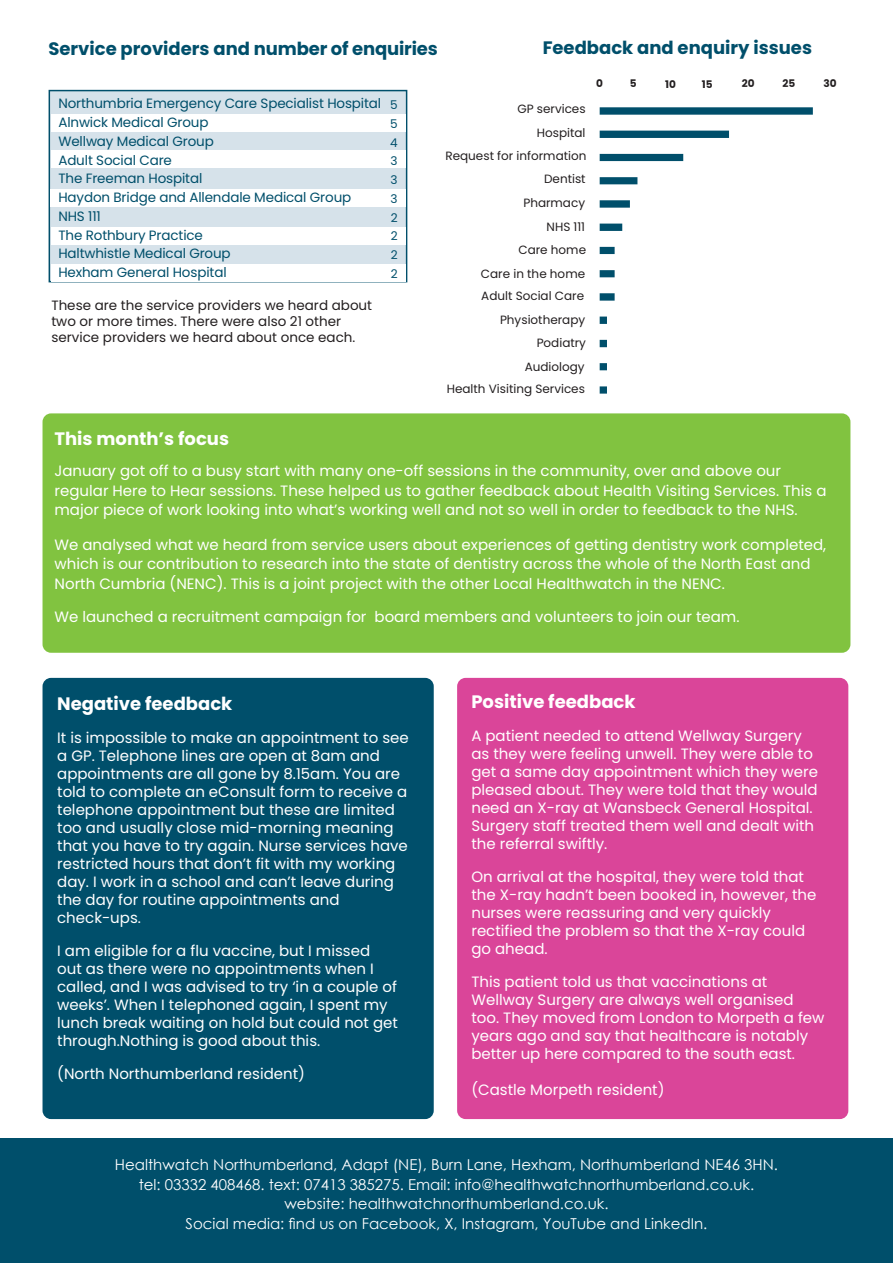
<style>
.page{position:relative;width:893px;height:1263px;background:#fff}
.page>*{position:absolute;margin:0;border:0;box-sizing:border-box;transform-origin:0 0}
.t1{font:700 18px "Poppins";color:#004f6b}
.t2{font:700 18px "Poppins";color:#fff}
.t3{font:15px/18px "Poppins";color:#fff}
.t4{font:15px "Century Gothic";color:#fff}
.t5{font:13.5px "Poppins";letter-spacing:-.01em;color:#004f6b}
.t6{font:13.5px/16.2px "Poppins";color:#231f20}
.t7{font:12px "Poppins";color:#231f20}
.t8{font:12px "Poppins";color:#004f6b}
.t9{font:700 10.5px "Poppins";color:#231f20}
</style>
<div class="page">
<div style="left:0;top:1139px;width:893px;height:124px;background:#004f6b"></div>
<div style="left:49px;top:90px;width:358px;height:192px;background:#d6e2ea;border:2px solid #004f6b"></div>
<div style="left:43px;top:413px;width:807px;height:240px;background:#81c340;border-radius:9px"></div>
<div style="left:51px;top:114px;width:355px;height:18px;background:#fff"></div>
<div style="left:51px;top:151px;width:355px;height:17px;background:#fff"></div>
<div style="left:50px;top:190px;width:356px;height:17px;background:#fff"></div>
<div style="left:43px;top:678px;width:391px;height:441px;background:#004f6b;border-radius:9px"></div>
<div style="left:457px;top:678px;width:391px;height:441px;background:#da4599;border-radius:9px"></div>
<div style="left:52px;top:227px;width:354px;height:17px;background:#fff"></div>
<div style="left:51px;top:264px;width:355px;height:17px;background:#fff"></div>
<svg style="left:600px;top:107px;width:213px;height:287px"></svg>
<div style="left:611px;top:316px;width:9px;height:81px;background:#fff"></div>
<div style="left:732px;top:127px;width:10px;height:14px;background:#fff"></div>
<div style="left:686px;top:150px;width:10px;height:14px;background:#fff"></div>
<div style="left:641px;top:175px;width:10px;height:14px;background:#fff"></div>
<div style="left:633px;top:195px;width:10px;height:14px;background:#fff"></div>
<div style="left:626px;top:219px;width:9px;height:14px;background:#fff"></div>
<div style="left:618px;top:245px;width:9px;height:59px;background:#fff"></div>
<p class="t1" style="left:48px;top:38px;width:391px">Service providers and number of enquiries</p>
<p class="t5" style="left:58px;top:96px;width:324px">Northumbria Emergency Care Specialist Hospital</p>
<p class="t5" style="left:58px;top:114px;width:152px">Alnwick Medical Group</p>
<p class="t5" style="left:58px;top:133px;width:157px">Wellway Medical Group</p>
<p class="t5" style="left:58px;top:152px;width:115px">Adult Social Care</p>
<p class="t5" style="left:58px;top:171px;width:146px">The Freeman Hospital</p>
<p class="t5" style="left:58px;top:189px;width:294px">Haydon Bridge and Allendale Medical Group</p>
<p class="t5" style="left:58px;top:208px;width:44px">NHS 111</p>
<p class="t5" style="left:58px;top:227px;width:146px">The Rothbury Practice</p>
<p class="t5" style="left:58px;top:246px;width:174px">Haltwhistle Medical Group</p>
<p class="t5" style="left:58px;top:264px;width:170px">Hexham General Hospital</p>
<p class="t6" style="left:51px;top:297px;width:322px">These are the service providers we heard about two or more times. There were also 21 other</p>
<p class="t6" style="left:51px;top:329px;width:306px">service providers we heard about once each.</p>
<p class="t8" style="left:390px;top:98px;width:9px">5</p>
<p class="t8" style="left:390px;top:117px;width:9px">5</p>
<p class="t8" style="left:390px;top:135px;width:9px">4</p>
<p class="t8" style="left:391px;top:154px;width:9px">3</p>
<p class="t8" style="left:391px;top:173px;width:9px">3</p>
<p class="t8" style="left:391px;top:192px;width:9px">3</p>
<p class="t8" style="left:391px;top:210px;width:8px">2</p>
<p class="t8" style="left:391px;top:229px;width:8px">2</p>
<p class="t8" style="left:391px;top:248px;width:8px">2</p>
<p class="t8" style="left:391px;top:267px;width:8px">2</p>
<p class="t1" style="left:543px;top:38px;width:271px">Feedback and enquiry issues</p>
<p class="t7" style="left:517px;top:102px;width:70px">GP services</p>
<p class="t7" style="left:537px;top:126px;width:50px">Hospital</p>
<p class="t7" style="left:445px;top:149px;width:142px">Request for information</p>
<p class="t7" style="left:544px;top:172px;width:43px">Dentist</p>
<p class="t7" style="left:523px;top:196px;width:63px">Pharmacy</p>
<p class="t7" style="left:547px;top:219px;width:40px">NHS 111</p>
<p class="t7" style="left:518px;top:243px;width:69px">Care home</p>
<p class="t7" style="left:481px;top:267px;width:106px">Care in the home</p>
<p class="t7" style="left:481px;top:289px;width:104px">Adult Social Care</p>
<p class="t7" style="left:500px;top:312px;width:87px">Physiotherapy</p>
<p class="t7" style="left:537px;top:336px;width:51px">Podiatry</p>
<p class="t7" style="left:525px;top:360px;width:62px">Audiology</p>
<p class="t7" style="left:447px;top:382px;width:140px">Health Visiting Services</p>
<p class="t9" style="left:596px;top:77px;width:8px">0</p>
<p class="t9" style="left:630px;top:77px;width:8px">5</p>
<p class="t9" style="left:665px;top:78px;width:12px">10</p>
<p class="t9" style="left:702px;top:78px;width:12px">15</p>
<p class="t9" style="left:742px;top:77px;width:14px">20</p>
<p class="t9" style="left:782px;top:77px;width:14px">25</p>
<p class="t9" style="left:823px;top:77px;width:15px">30</p>
<p class="t2" style="left:55px;top:428px;width:176px">This month’s focus</p>
<p class="t3" style="left:55px;top:462px;width:728px">January got off to a busy start with many one-off sessions in the community, over and above our</p>
<p class="t3" style="left:55px;top:481px;width:773px;line-height:19.5px">regular Here to Hear sessions. These helped us to gather feedback about Health Visiting Services. This a major piece of work looking into what’s working well and not so well in order to feedback to the NHS.</p>
<p class="t3" style="left:55px;top:535px;width:773px;line-height:19.5px">We analysed what we heard from service users about experiences of getting dentistry work completed, which is our contribution to research into the state of dentistry across the whole of the North East and<br>North Cumbria (NENC). This is a joint project with the other Local Healthwatch in the NENC.</p>
<p class="t3" style="left:55px;top:608px;width:686px">We launched a recruitment campaign for board members and volunteers to join our team.</p>
<p class="t2" style="left:57px;top:694px;width:177px">Negative feedback</p>
<p class="t3" style="left:57px;top:729px;width:353px">It is impossible to make an appointment to see a GP. Telephone lines are open at 8am and appointments are all gone by 8.15am. You are told to complete an eConsult form to receive a telephone appointment but these are limited too and usually close mid-morning meaning that you have to try again. Nurse services have restricted hours that don’t fit with my working day. I work in a school and can’t leave during the day for routine appointments and</p>
<p class="t3" style="left:57px;top:909px;width:85px">check-ups.</p>
<p class="t3" style="left:57px;top:942px;width:342px">I am eligible for a flu vaccine, but I missed out as there were no appointments when I called, and I was advised to try ‘in a couple of weeks’. When I telephoned again, I spent my lunch break waiting on hold but could not get through.Nothing is good about this.</p>
<p class="t3" style="left:57px;top:1065px;width:249px">(North Northumberland resident)</p>
<p class="t2" style="left:471px;top:691px;width:166px">Positive feedback</p>
<p class="t3" style="left:471px;top:727px;width:348px">A patient needed to attend Wellway Surgery as they were feeling unwell. They were able to get a same day appointment which they were pleased about. They were told that they would need an X-ray at Wansbeck General Hospital.<br>Surgery staff treated them well and dealt with the referral swiftly.</p>
<p class="t3" style="left:471px;top:868px;width:334px">On arrival at the hospital, they were told that</p>
<p class="t3" style="left:471px;top:886px;width:346px">the X-ray hadn’t been booked in, however, the</p>
<p class="t3" style="left:471px;top:904px;width:301px">nurses were reassuring and very quickly</p>
<p class="t3" style="left:471px;top:922px;width:335px">rectified the problem so that the X-ray could</p>
<p class="t3" style="left:471px;top:940px;width:78px">go ahead.</p>
<p class="t3" style="left:471px;top:973px;width:298px">This patient told us that vaccinations at</p>
<p class="t3" style="left:471px;top:991px;width:355px">Wellway Surgery are always well organised too. They moved from London to Morpeth a few years ago and say that healthcare is notably better up here compared to the south east.</p>
<p class="t3" style="left:471px;top:1081px;width:195px">(Castle Morpeth resident)</p>
<p class="t4" style="left:115px;top:1154px;width:665px">Healthwatch Northumberland, Adapt (NE), Burn Lane, Hexham, Northumberland NE46 3HN.</p>
<p class="t4" style="left:139px;top:1174px;width:617px">tel: 03332 408468. text: 07413 385275. Email: info@healthwatchnorthumberland.co.uk.</p>
<p class="t4" style="left:284px;top:1193px;width:326px">website: healthwatchnorthumberland.co.uk.</p>
<p class="t4" style="left:186px;top:1213px;width:523px">Social media: find us on Facebook, X, Instagram, YouTube and LinkedIn.</p>
</div>
